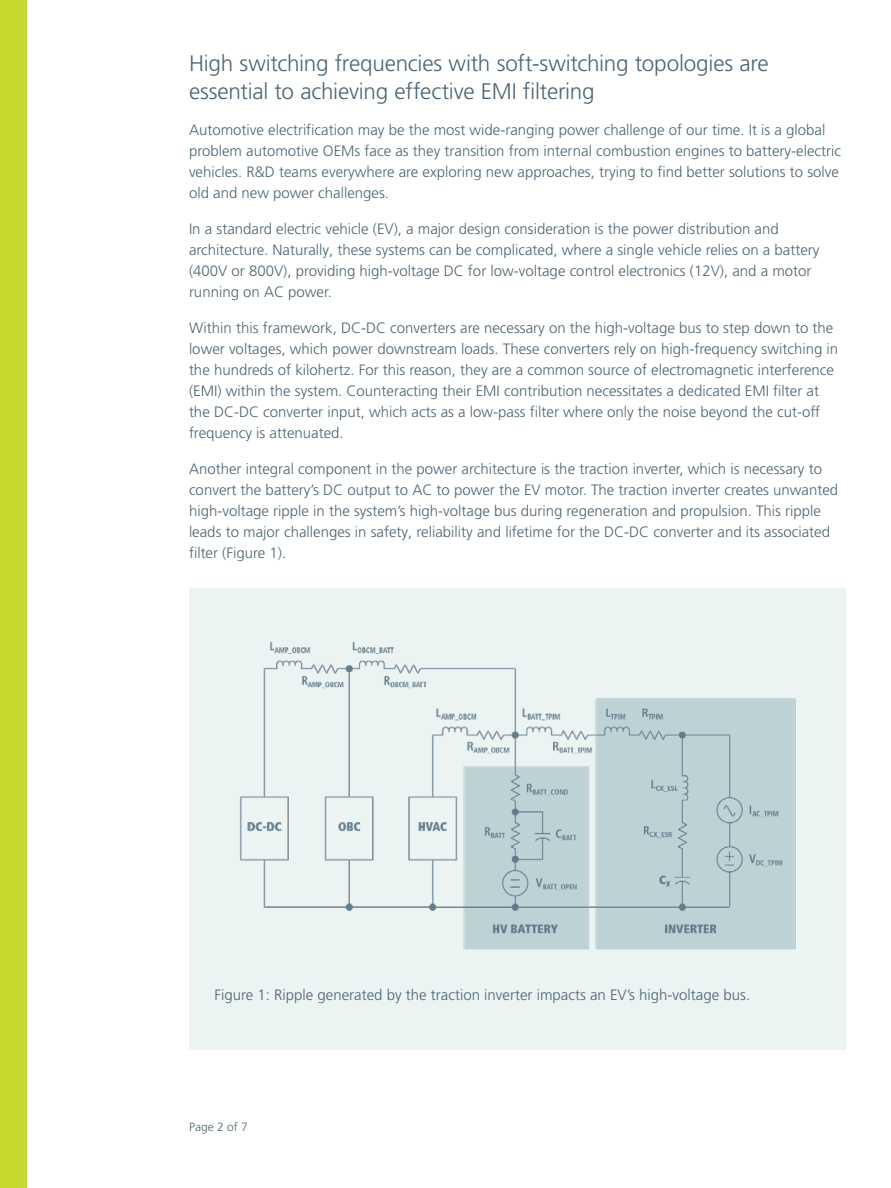
<style>
.page{position:relative;width:891px;height:1188px;background:#fff}
.page>*{position:absolute;margin:0;border:0;box-sizing:border-box;transform-origin:0 0}
.t1{font:300 22.5px/28.5px "Frutiger LT Pro";letter-spacing:-.01em;color:#4e6574}
.t2{font:300 15px/21px "Frutiger LT Pro";color:#4e6574}
.t3{font:300 12px "Frutiger LT Pro";color:#4e6574}
</style>
<div class="page">
<div style="left:0;top:0;width:27px;height:1188px;background:#c4d82d"></div>
<div style="left:189px;top:589px;width:657px;height:461px;background:#ebf3f3"></div>
<img style="left:240px;top:641px;width:556px;height:309px">
<h1 class="t1" style="left:189px;top:49px;width:581px">High switching frequencies with soft-switching topologies are essential to achieving effective EMI filtering</h1>
<p class="t2" style="left:189px;top:120px;width:654px">Automotive electrification may be the most wide-ranging power challenge of our time. It is a global problem automotive OEMs face as they transition from internal combustion engines to battery-electric vehicles. R&amp;D teams everywhere are exploring new approaches, trying to find better solutions to solve old and new power challenges.</p>
<p class="t2" style="left:189px;top:219px;width:632px">In a standard electric vehicle (EV), a major design consideration is the power distribution and architecture. Naturally, these systems can be complicated, where a single vehicle relies on a battery (400V or 800V), providing high-voltage DC for low-voltage control electronics (12V), and a motor running on AC power.</p>
<p class="t2" style="left:189px;top:318px;width:651px">Within this framework, DC-DC converters are necessary on the high-voltage bus to step down to the lower voltages, which power downstream loads. These converters rely on high-frequency switching in the hundreds of kilohertz. For this reason, they are a common source of electromagnetic interference (EMI) within the system. Counteracting their EMI contribution necessitates a dedicated EMI filter at the DC-DC converter input, which acts as a low-pass filter where only the noise beyond the cut-off frequency is attenuated.</p>
<p class="t2" style="left:189px;top:459px;width:651px">Another integral component in the power architecture is the traction inverter, which is necessary to convert the battery’s DC output to AC to power the EV motor. The traction inverter creates unwanted high-voltage ripple in the system’s high-voltage bus during regeneration and propulsion. This ripple leads to major challenges in safety, reliability and lifetime for the DC-DC converter and its associated filter (Figure 1).</p>
<p class="t2" style="left:215px;top:984px;width:537px">Figure 1: Ripple generated by the traction inverter impacts an EV’s high-voltage bus.</p>
<p class="t3" style="left:189px;top:1120px;width:60px">Page 2 of 7</p>
</div>
